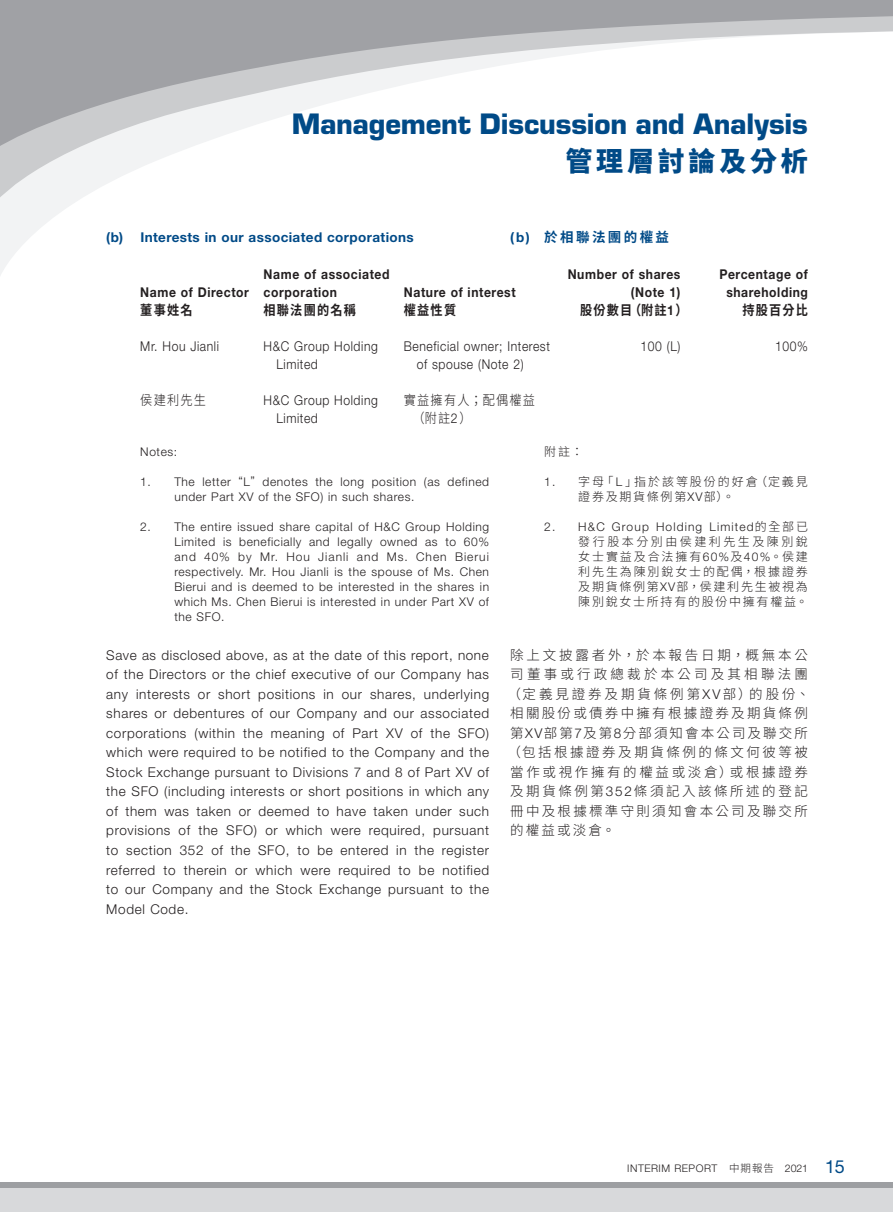
<style>
.page{position:relative;width:893px;height:1212px;background:#fff}
.page>*{position:absolute;margin:0;border:0;box-sizing:border-box;transform-origin:0 0}
.t1{font:900 30.75px "Eurostile";letter-spacing:-.01em;color:#004a87}
.t2{font:800 27px "Source Han Sans TC";letter-spacing:.14em;color:#004a87}
.Body_Text{font:300 13.5px/19.5px "Helvetica Neue LT Std";letter-spacing:.05em;color:#231f20;text-align:justify}
.C_Body_Text{font:300 13.5px/19.5px "Source Han Sans TC";letter-spacing:.19em;color:#231f20}
.Body_Text-2{font:300 13.5px/18px "Helvetica Neue LT Std";letter-spacing:.05em;color:#231f20;scale:.9 1}
.Body_Text-3{font:700 13.5px "Helvetica Neue LT Std";letter-spacing:.05em;color:#231f20;scale:.9 1}
.Heading_2{font:700 13.5px "Helvetica Neue LT Std";letter-spacing:.03em;color:#004a87}
.Body_Text-4{font:700 13.5px "Source Han Sans TC";letter-spacing:.1em;color:#231f20;scale:.9 1}
.Body_Text-5{font:300 13.5px/18px "Source Han Sans TC";letter-spacing:.1em;color:#231f20;scale:.9 1}
.C_Heading_2{font:700 13.5px "Source Han Sans TC";letter-spacing:.18em;color:#004a87}
.Notes{font:300 12px/15px "Helvetica Neue LT Std";letter-spacing:.05em;color:#231f20}
.C_Notes{font:300 12px/15px "Source Han Sans TC";letter-spacing:.145em;color:#231f20;text-align:justify}
.C_Notes-2{font:300 12px/15px "Source Han Sans TC";letter-spacing:.165em;color:#231f20}
.t3{font:300 10.5px "Helvetica Neue LT Std";letter-spacing:.05em;color:#231f20}
.s1{font-family:"Helvetica Neue LT Std"}
.s2{font-family:"Source Han Sans TC"}
.s3{font-weight:400;font-size:18px;color:#004a87}
</style>
<div class="page">
<svg style="left:0;top:198px;width:81px;height:77px"></svg>
<svg style="left:0;top:147px;width:190px;height:51px;fill:#f2f3f4"></svg>
<svg style="left:0;top:0;width:893px;height:147px"></svg>
<div style="left:0;top:1182px;width:893px;height:30px;background:#9d9fa2"></div>
<div style="left:0;top:1188px;width:893px;height:24px;background:#d8d9db"></div>
<h1 class="t1" style="left:292px;top:102px;width:518px">Management Discussion and Analysis</h1>
<h2 class="t2" style="left:565px;top:145px;width:244px">管理層討論及分析</h2>
<p class="Heading_2" style="left:106px;top:228px;width:309px">(b) Interests in our associated corporations</p>
<p class="C_Heading_2" style="left:510px;top:229px;width:160px"><span class="s1">(b)</span> 於相聯法團的權益</p>
<p class="Body_Text-3" style="left:140px;top:284px;width:122px">Name of Director</p>
<p class="Body_Text-3" style="left:264px;top:266px;width:141px">Name of associated</p>
<p class="Body_Text-3" style="left:264px;top:284px;width:83px">corporation</p>
<p class="Body_Text-3" style="left:404px;top:284px;width:126px">Nature of interest</p>
<p class="Body_Text-3" style="left:568px;top:266px;width:127px">Number of shares</p>
<p class="Body_Text-3" style="left:631px;top:284px;width:56px">(Note 1)</p>
<p class="Body_Text-3" style="left:719px;top:266px;width:100px">Percentage of</p>
<p class="Body_Text-3" style="left:726px;top:284px;width:92px">shareholding</p>
<p class="Body_Text-4" style="left:140px;top:302px;width:59px">董事姓名</p>
<p class="Body_Text-4" style="left:264px;top:302px;width:104px">相聯法團的名稱</p>
<p class="Body_Text-4" style="left:404px;top:302px;width:59px">權益性質</p>
<p class="Body_Text-4" style="left:580px;top:302px;width:121px">股份數目（附註<span class="s1">1</span>）</p>
<p class="Body_Text-4" style="left:742px;top:302px;width:74px">持股百分比</p>
<p class="Body_Text-2" style="left:140px;top:337px;width:89px">Mr. Hou Jianli</p>
<p class="Body_Text-2" style="left:276px;top:337px;width:114px;text-indent:-13px">H&amp;C Group Holding<br>Limited</p>
<p class="Body_Text-2" style="left:417px;top:337px;width:150px;text-indent:-13px">Beneficial owner; Interest of spouse (Note 2)</p>
<p class="Body_Text-2" style="left:640px;top:337px;width:46px">100 (L)</p>
<p class="Body_Text-2" style="left:775px;top:337px;width:38px">100%</p>
<p class="Body_Text-5" style="left:140px;top:391px;width:74px">侯建利先生</p>
<p class="Body_Text-2" style="left:276px;top:391px;width:114px;text-indent:-13px">H&amp;C Group Holding<br>Limited</p>
<p class="Body_Text-5" style="left:413px;top:391px;width:137px;text-indent:-9px">實益擁有人；配偶權益（附註<span class="s1">2</span>）</p>
<p class="Notes" style="left:140px;top:444px;width:38px">Notes:</p>
<p class="Notes" style="left:174px;top:474px;width:316px;text-indent:-34px">1. The letter “L” denotes the long position (as defined under Part XV of the SFO) in such shares.</p>
<p class="Notes" style="left:174px;top:519px;width:316px;text-align:justify;text-indent:-34px">2. The entire issued share capital of H&amp;C Group Holding Limited is beneficially and legally owned as to 60% and 40% by Mr. Hou Jianli and Ms. Chen Bierui respectively. Mr. Hou Jianli is the spouse of Ms. Chen Bierui and is deemed to be interested in the shares in which Ms. Chen Bierui is interested in under Part XV of the SFO.</p>
<p class="Body_Text" style="left:106px;top:645px;width:384px">Save as disclosed above, as at the date of this report, none of the Directors or the chief executive of our Company has any interests or short positions in our shares, underlying shares or debentures of our Company and our associated corporations (within the meaning of Part XV of the SFO) which were required to be notified to the Company and the Stock Exchange pursuant to Divisions 7 and 8 of Part XV of the SFO (including interests or short positions in which any of them was taken or deemed to have taken under such provisions of the SFO) or which were required, pursuant to section 352 of the SFO, to be entered in the register referred to therein or which were required to be notified to our Company and the Stock Exchange pursuant to the Model Code.</p>
<p class="C_Notes" style="left:544px;top:444px;width:40px">附註：</p>
<p class="C_Notes-2" style="left:578px;top:474px;width:231px;text-indent:-34px"><span class="s1">1.</span> 字母「<span class="s1">L</span>」指於該等股份的好倉（定義見證券及期貨條例第<span class="s1">XV</span>部）。</p>
<p class="C_Notes" style="left:578px;top:519px;width:231px;text-indent:-34px"><span class="s1">2. H&amp;C Group Holding Limited</span>的全部已發行股本分別由侯建利先生及陳別銳女士實益及合法擁有<span class="s1">60%</span>及<span class="s1">40%</span>。侯建利先生為陳別銳女士的配偶，根據證券及期貨條例第<span class="s1">XV</span>部，侯建利先生被視為陳別銳女士所持有的股份中擁有權益。</p>
<p class="C_Body_Text" style="left:507px;top:645px;width:304px">除上文披露者外，於本報告日期，概無本公司董事或行政總裁於本公司及其相聯法團（定義見證券及期貨條例第<span class="s1">XV</span>部）的股份、相關股份或債券中擁有根據證券及期貨條例第<span class="s1">XV</span>部第<span class="s1">7</span>及第<span class="s1">8</span>分部須知會本公司及聯交所（包括根據證券及期貨條例的條文何彼等被當作或視作擁有的權益或淡倉）或根據證券及期貨條例第<span class="s1">352</span>條須記入該條所述的登記冊中及根據標準守則須知會本公司及聯交所的權益或淡倉。</p>
<p class="t3" style="left:627px;top:1162px;width:219px">INTERIM REPORT <span class="s2">中期報告</span> 2021 <span class="s3">15</span></p>
</div>
